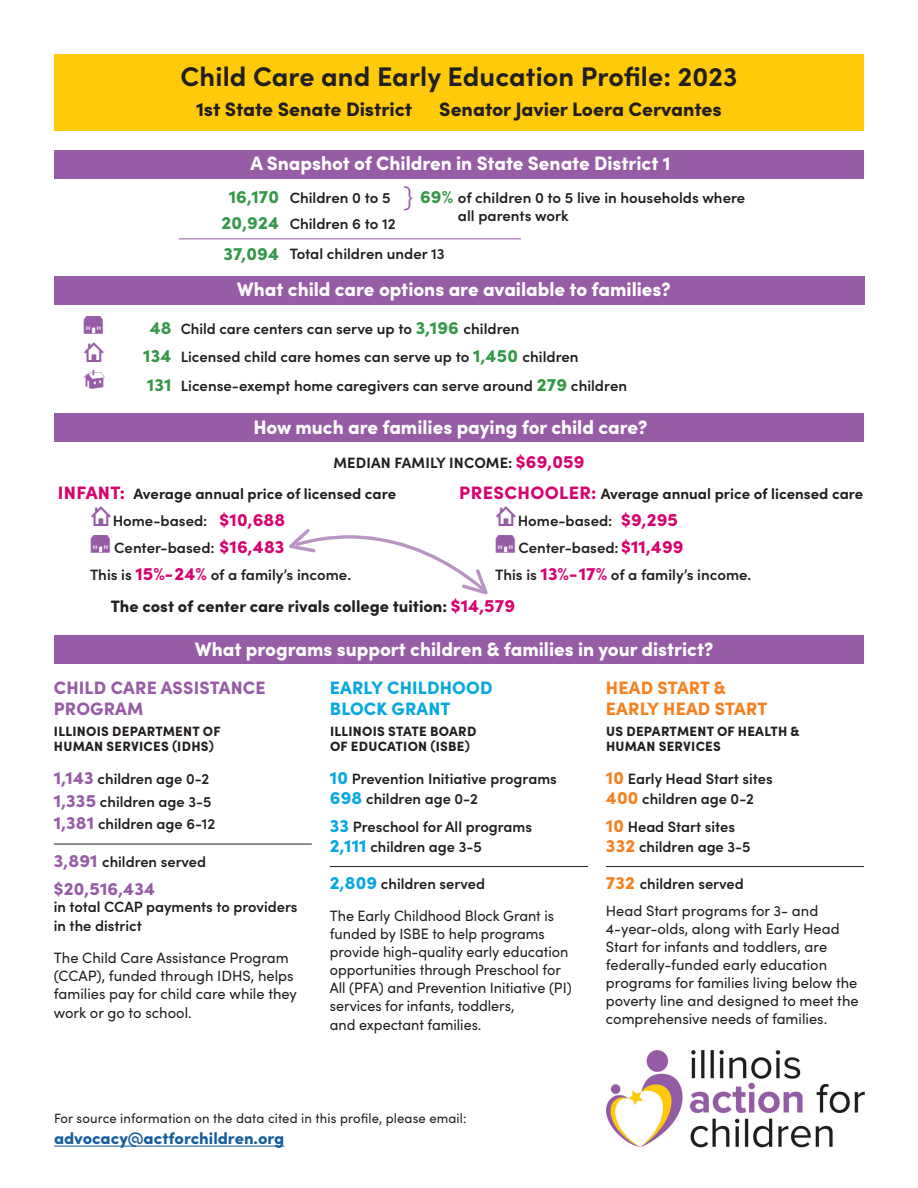
<style>
.page{position:relative;width:918px;height:1188px;background:#fff}
.page>*{position:absolute;margin:0;border:0;box-sizing:border-box;transform-origin:0 0}
.t1{font:31.2px "Ingy Ding MCD";color:#975ca6}
.t2{font:28.8px "Click Bits Icons 1";color:#975ca6}
.t3{font:700 27px "Sofia Pro";letter-spacing:.005em;color:#231f20}
.t4{font:300 27px "Sofia Pro";color:#975ca6}
.t5{font:900 19.5px "Sofia Pro";color:#fff}
.t6{font:900 19.5px "Sofia Pro";color:#231f20}
.t7{font:19.2px "Ingy Ding MCD";color:#975ca6}
.t8{font:900 18px/21px "Sofia Pro";letter-spacing:.01em;color:#975ca6}
.t9{font:900 18px/21px "Sofia Pro";letter-spacing:.01em;color:#08a7e0}
.t10{font:900 18px/21px "Sofia Pro";letter-spacing:.01em;color:#f58220}
.t11{font:900 18px/25.5px "Sofia Pro";letter-spacing:.01em;color:#359847;text-align:center}
.t12{font:900 16.5px "Sofia Pro";color:#231f20}
.t13{font:900 16.5px "Sofia Pro";color:#175d9e}
.t14{font:600 15px/27px "Sofia Pro";color:#231f20}
.t15{font:15px/18px "Sofia Pro";color:#231f20}
.t16{font:15px/18px "Sofia Pro";color:#231f20;scale:.96 1}
.t17{font:700 15px/30.6px "Sofia Pro";color:#231f20}
.t18{font:900 13.5px/15px "Sofia Pro";letter-spacing:.02em;color:#231f20}
.t19{font:13.5px "Sofia Pro";letter-spacing:.01em;color:#231f20}
.s1{font-weight:900;font-size:18px;color:#359847}
.s2{font-weight:900;font-size:18px;color:#d6026d}
.s3{font-family:"Click Bits Icons 1";font-weight:400;font-size:28.8px;color:#975ca6}
.s4{font-size:18px;color:#d6026d}
.s5{font-weight:700}
.s6{font-weight:900;font-size:18px;color:#975ca6}
.s7{font-weight:900;font-size:18px;color:#08a7e0}
.s8{font-weight:600}
.s9{font-weight:900;font-size:18px;color:#f58220}
</style>
<div class="page">
<svg style="left:289px;top:529px;width:199px;height:66px"></svg>
<hr style="left:54px;top:844px;width:258px;height:1px;background:#231f20">
<hr style="left:330px;top:866px;width:258px;height:1px;background:#231f20">
<hr style="left:606px;top:866px;width:258px;height:1px;background:#231f20">
<img style="left:606px;top:1050px;width:259px;height:98px">
<div style="left:54px;top:54px;width:810px;height:76px;background:#feca0a"></div>
<div style="left:54px;top:150px;width:810px;height:28px;background:#975ca6"></div>
<div style="left:54px;top:276px;width:810px;height:28px;background:#975ca6"></div>
<hr style="left:54px;top:1146px;width:230px;height:1px;background:#175d9e">
<div style="left:54px;top:414px;width:810px;height:28px;background:#975ca6"></div>
<div style="left:54px;top:636px;width:810px;height:28px;background:#975ca6"></div>
<hr style="left:179px;top:238px;width:342px;height:1px;background:#975ca6">
<h3 class="t3" style="left:181px;top:56px;width:558px">Child Care and Early Education Profile: 2023</h3>
<h3 class="t6" style="left:196px;top:94px;width:218px">1st State Senate District</h3>
<h3 class="t6" style="left:439px;top:94px;width:284px">Senator Javier Loera Cervantes</h3>
<h3 class="t5" style="left:250px;top:147px;width:422px">A Snapshot of Children in State Senate District 1</h3>
<p class="t11" style="left:222px;top:183px;width:59px">16,170<br>20,924</p>
<p class="t11" style="left:223px;top:239px;width:57px">37,094</p>
<h3 class="t4" style="left:404px;top:177px;width:11px">}</h3>
<p class="t14" style="left:290px;top:184px;width:108px;line-height:25.5px">Children 0 to 5<br>Children 6 to 12</p>
<p class="t14" style="left:458px;top:188px;width:289px;line-height:17.2px;text-indent:-38px"><span class="s1">69%</span> of children 0 to 5 live in households where all parents work</p>
<p class="t14" style="left:290px;top:239px;width:156px">Total children under 13</p>
<h3 class="t5" style="left:237px;top:274px;width:436px">What child care options are available to families?</h3>
<p class="t7" style="left:83px;top:311px;width:22px">‰</p>
<p class="t14" style="left:150px;top:314px;width:371px"><span class="s1">48</span> Child care centers can serve up to <span class="s1">3,196</span> children</p>
<h2 class="t2" style="left:83px;top:334px;width:24px">S</h2>
<p class="t14" style="left:143px;top:342px;width:437px"><span class="s1">134</span> Licensed child care homes can serve up to <span class="s1">1,450</span> children</p>
<h1 class="t1" style="left:83px;top:358px;width:25px">_</h1>
<p class="t14" style="left:147px;top:371px;width:482px"><span class="s1">131</span> License-exempt home caregivers can serve around <span class="s1">279</span> children</p>
<h3 class="t5" style="left:253px;top:412px;width:395px">How much are families paying for child care?</h3>
<p class="t17" style="left:459px;top:446px;width:406px;text-indent:-126px">MEDIAN FAMILY INCOME: <span class="s2">$69,059<br>PRESCHOOLER:</span> Average annual price of licensed care</p>
<p class="t14" style="left:495px;top:506px;width:258px"><span class="s3">S</span>Home-based: <span class="s2">$9,295<br></span><sup>‰</sup> Center-based:<span class="s2">$11,499<br></span>This is <span class="s2">13%-17%</span> of a family’s income.</p>
<p class="t12" style="left:111px;top:593px;width:406px">The cost of center care rivals college tuition: <span class="s4">$14,579</span></p>
<p class="t14" style="left:90px;top:479px;width:308px;text-indent:-32px"><span class="s2">INFANT:</span> <span class="s5">Average annual price of licensed care<br></span><span class="s3">S</span>Home-based: <span class="s2">$10,688<br></span><sup>‰</sup> Center-based: <span class="s2">$16,483<br></span>This is <span class="s2">15%-24%</span> of a family’s income.</p>
<h3 class="t5" style="left:195px;top:634px;width:520px">What programs support children &amp; families in your district?</h3>
<p class="t8" style="left:54px;top:676px;width:213px">CHILD CARE ASSISTANCE<br>PROGRAM</p>
<p class="t18" style="left:54px;top:723px;width:168px">ILLINOIS DEPARTMENT OF<br>HUMAN SERVICES (IDHS)</p>
<p class="t14" style="left:54px;top:767px;width:163px;line-height:22.5px"><span class="s6">1,143</span> children age 0-2<br><span class="s6">1,335</span> children age 3-5<br><span class="s6">1,381</span> children age 6-12</p>
<p class="t14" style="left:54px;top:847px;width:154px"><span class="s6">3,891</span> children served</p>
<p class="t8" style="left:54px;top:877px;width:103px">$20,516,434</p>
<p class="t14" style="left:54px;top:896px;width:245px;line-height:19.5px">in total CCAP payments to providers in the district</p>
<p class="t15" style="left:54px;top:948px;width:245px">The Child Care Assistance Program (CCAP), funded through IDHS, helps families pay for child care while they</p>
<p class="t15" style="left:54px;top:1003px;width:139px">work or go to school.</p>
<p class="t9" style="left:330px;top:676px;width:164px">EARLY CHILDHOOD<br>BLOCK GRANT</p>
<p class="t18" style="left:330px;top:723px;width:148px">ILLINOIS STATE BOARD<br>OF EDUCATION (ISBE)</p>
<p class="t14" style="left:330px;top:768px;width:229px;line-height:19.5px"><span class="s7">10</span> Prevention Initiative programs<br><span class="s7">698</span> children age 0-2</p>
<p class="t14" style="left:330px;top:816px;width:204px;line-height:19.5px"><span class="s7">33</span> Preschool for All programs<br><span class="s7">2,111</span> children age 3-5</p>
<p class="t16" style="left:330px;top:868px;width:235px;line-height:31.5px"><span class="s7">2,809</span> <span class="s8">children served<br></span>The Early Childhood Block Grant is</p>
<p class="t16" style="left:330px;top:924px;width:254px">funded by ISBE to help programs provide high-quality early education opportunities through Preschool for All (PFA) and Prevention Initiative (PI) services for infants, toddlers,</p>
<p class="t16" style="left:330px;top:1015px;width:159px">and expectant families.</p>
<p class="t19" style="left:54px;top:1109px;width:414px">For source information on the data cited in this profile, please email:</p>
<p class="t13" style="left:54px;top:1126px;width:232px">advocacy@actforchildren.org</p>
<p class="t10" style="left:606px;top:676px;width:163px">HEAD START &amp;<br>EARLY HEAD START</p>
<p class="t18" style="left:606px;top:723px;width:195px">US DEPARTMENT OF HEALTH &amp;<br>HUMAN SERVICES</p>
<p class="t14" style="left:606px;top:768px;width:168px;line-height:19.5px"><span class="s9">10</span> Early Head Start sites<br><span class="s9">400</span> children age 0-2</p>
<p class="t14" style="left:606px;top:816px;width:146px;line-height:19.5px"><span class="s9">10</span> Head Start sites<br><span class="s9">332</span> children age 3-5</p>
<p class="t15" style="left:606px;top:870px;width:214px;line-height:27px"><span class="s9">732</span> <span class="s8">children served<br></span>Head Start programs for 3- and</p>
<p class="t15" style="left:606px;top:919px;width:254px">4-year-olds, along with Early Head Start for infants and toddlers, are federally-funded early education programs for families living below the poverty line and designed to meet the comprehensive needs of families.</p>
</div>
